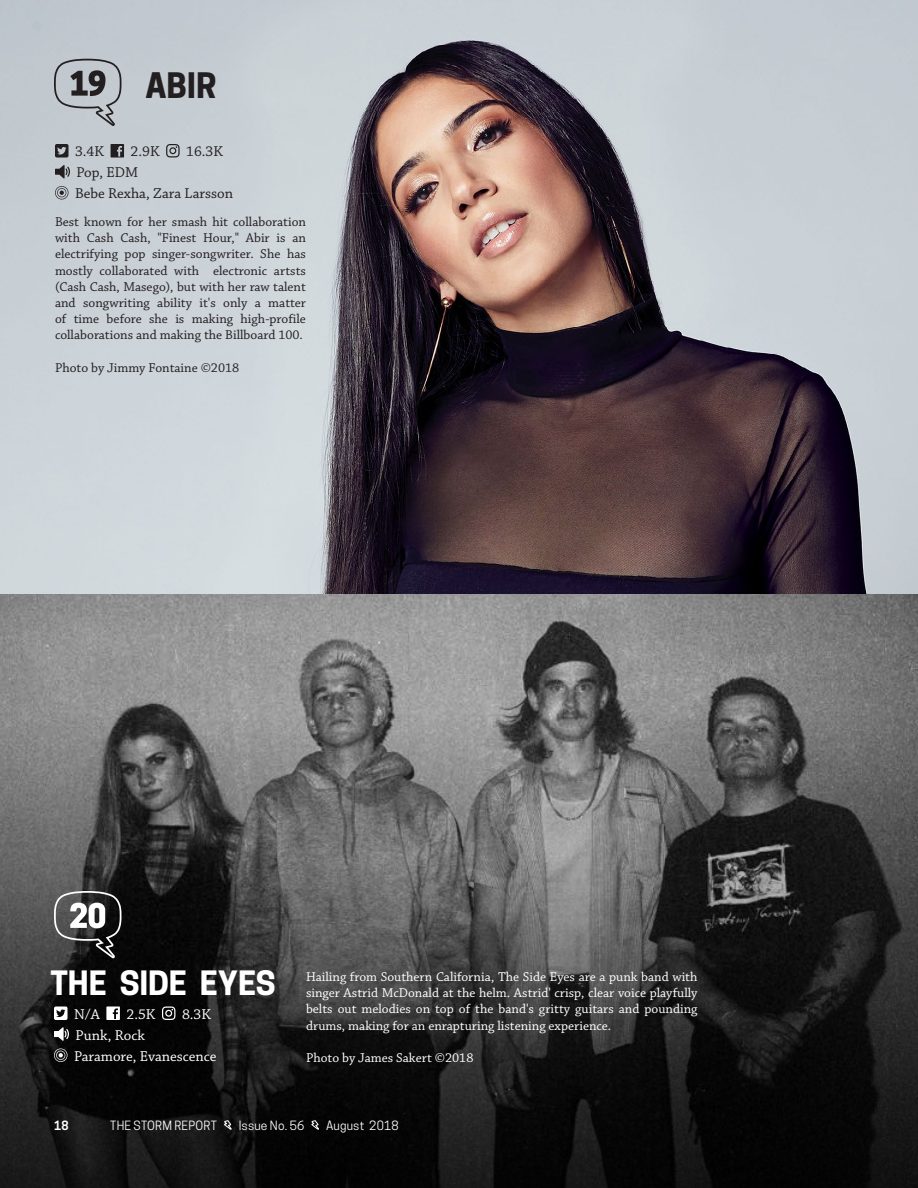
<style>
.page{position:relative;width:918px;height:1188px;background:#fff}
.page>*{position:absolute;margin:0;border:0;box-sizing:border-box;transform-origin:0 0}
.t1{font:700 33px "Cooper Hewitt";color:#231f20}
.t2{font:700 31.5px "Cooper Hewitt";letter-spacing:-.005em;color:#fff}
.t3{font:15px "Chaparral Pro";color:#231f20}
.t4{font:15px "Chaparral Pro";color:#fff}
.t5{font:13.5px/16.2px "Chaparral Pro";color:#231f20;text-align:justify}
.t6{font:13.5px/16.2px "Chaparral Pro";color:#fff;text-align:justify}
.t7{font:12px "Cooper Hewitt";letter-spacing:.015em;color:#fff}
.t8{font:600 12px "Cooper Hewitt";color:#fff}
</style>
<div class="page">
<img style="left:0;top:0;width:918px;height:707px">
<svg style="left:55px;top:144px;width:14px;height:14px"></svg>
<svg style="left:111px;top:144px;width:13px;height:14px"></svg>
<svg style="left:166px;top:144px;width:14px;height:13px"></svg>
<svg style="left:55px;top:165px;width:15px;height:14px"></svg>
<svg style="left:55px;top:186px;width:13px;height:14px"></svg>
<svg style="left:54px;top:59px;width:67px;height:67px;background:#a0a5aa"></svg>
<svg style="left:0;top:707px;width:918px;height:481px;background:#3b3b3b"></svg>
<svg style="left:54px;top:1006px;width:14px;height:14px"></svg>
<svg style="left:106px;top:1006px;width:14px;height:14px"></svg>
<svg style="left:162px;top:1006px;width:13px;height:14px"></svg>
<svg style="left:54px;top:1027px;width:15px;height:14px"></svg>
<svg style="left:54px;top:1048px;width:14px;height:14px"></svg>
<svg style="left:54px;top:891px;width:67px;height:67px"></svg>
<svg style="left:224px;top:1120px;width:8px;height:10px"></svg>
<svg style="left:311px;top:1120px;width:9px;height:10px"></svg>
<p class="t1" style="left:145px;top:66px;width:73px">ABIR</p>
<p class="t3" style="left:75px;top:143px;width:30px">3.4K</p>
<p class="t3" style="left:131px;top:143px;width:30px">2.9K</p>
<p class="t3" style="left:186px;top:143px;width:38px">16.3K</p>
<p class="t3" style="left:77px;top:164px;width:63px">Pop, EDM</p>
<p class="t3" style="left:75px;top:185px;width:160px">Bebe Rexha, Zara Larsson</p>
<p class="t5" style="left:55px;top:214px;width:253px">Best known for her smash hit collaboration with Cash Cash, "Finest Hour," Abir is an electrifying pop singer-songwriter. She has mostly collaborated with electronic artsts (Cash Cash, Masego), but with her raw talent and songwriting ability it's only a matter of time before she is making high-profile collaborations and making the Billboard 100.</p>
<p class="t5" style="left:55px;top:360px;width:186px">Photo by Jimmy Fontaine ©2018</p>
<p class="t2" style="left:50px;top:964px;width:227px">THE SIDE EYES</p>
<p class="t4" style="left:74px;top:1005px;width:27px">N/A</p>
<p class="t4" style="left:127px;top:1005px;width:30px">2.5K</p>
<p class="t4" style="left:182px;top:1005px;width:30px">8.3K</p>
<p class="t4" style="left:76px;top:1026px;width:71px">Punk, Rock</p>
<p class="t4" style="left:74px;top:1047px;width:144px">Paramore, Evanescence</p>
<p class="t6" style="left:306px;top:969px;width:393px">Hailing from Southern California, The Side Eyes are a punk band with singer Astrid McDonald at the helm. Astrid' crisp, clear voice playfully belts out melodies on top of the band's gritty guitars and pounding drums, making for an enrapturing listening experience.</p>
<p class="t6" style="left:306px;top:1050px;width:169px">Photo by James Sakert ©2018</p>
<p class="t8" style="left:54px;top:1118px;width:16px">18</p>
<p class="t7" style="left:110px;top:1118px;width:108px">THE STORM REPORT</p>
<p class="t7" style="left:239px;top:1118px;width:67px">Issue No. 56</p>
<p class="t7" style="left:326px;top:1118px;width:74px">August 2018</p>
</div>
